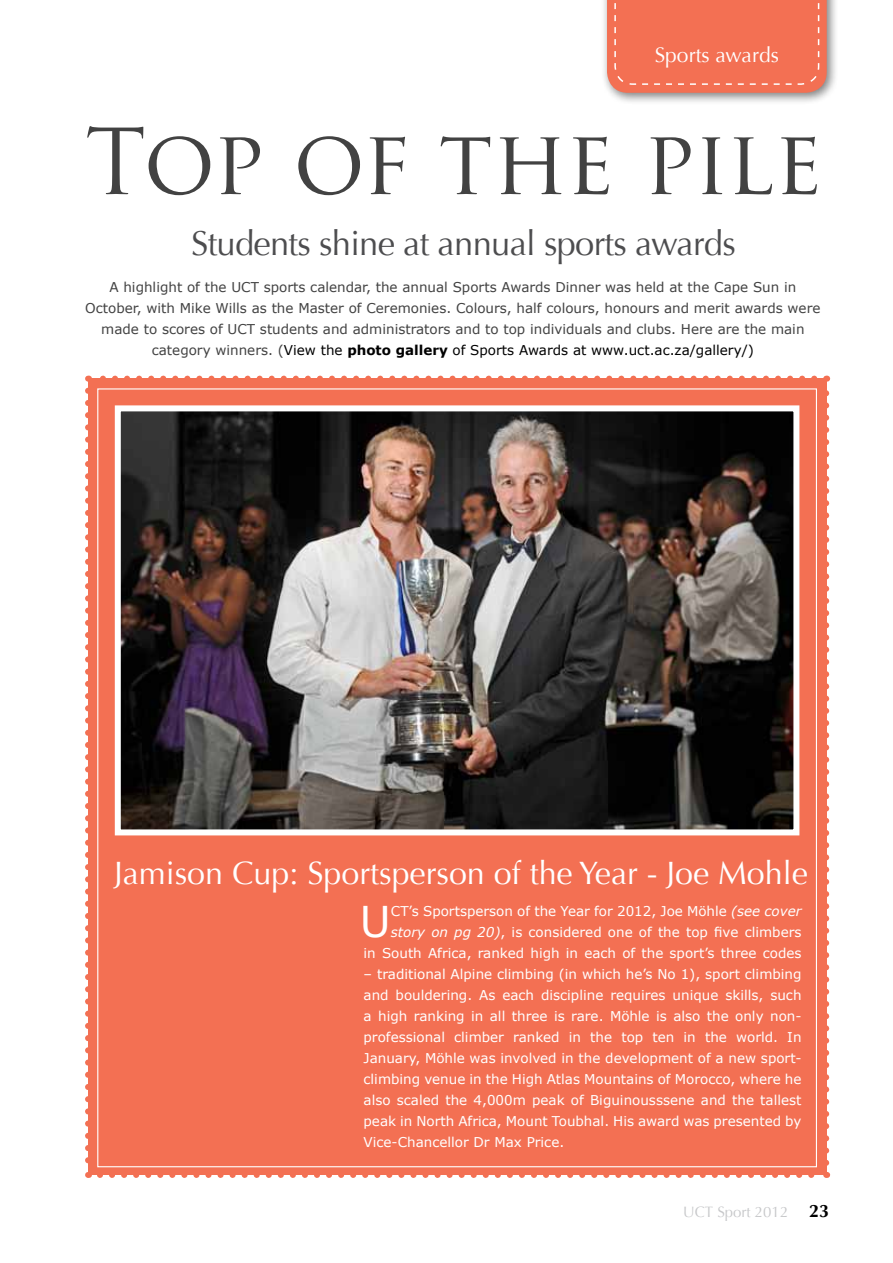
<style>
.page{position:relative;width:893px;height:1263px;background:#fff}
.page>*{position:absolute;margin:0;border:0;box-sizing:border-box;transform-origin:0 0}
.t1{font:88.5px "Trajan Pro";letter-spacing:-.02em;color:#424242}
.t2{font:42.45px "Verdana";color:#fff}
.t3{font:34.5px "Optima";letter-spacing:-.02em;color:#4d4d4f}
.t4{font:32.25px "Optima";color:#fff}
.t5{font:21px "Optima";color:#fff}
.t6{font:15px "Optima";color:#c7c8ca}
.t7{font:13.5px/21px "Verdana";color:#fff;text-align:right}
.t8{font:13.5px/21px "Verdana";color:#424242;text-align:center}
.s1{color:#000}
.s2{font-weight:700;color:#000}
.s3{font-style:italic}
.s4{font-weight:700;font-size:18px;color:#000}
</style>
<div class="page">
<div style="left:88px;top:379px;width:738px;height:796px;background:#f37053"></div>
<svg style="left:100px;top:1175px;width:715px;height:3px"></svg>
<svg style="left:85px;top:391px;width:6px;height:787px"></svg>
<svg style="left:823px;top:376px;width:6px;height:787px"></svg>
<svg style="left:88px;top:376px;width:726px;height:3px"></svg>
<img style="left:122px;top:412px;width:670px;height:416px">
<div style="left:115px;top:405px;width:684px;height:430px;border:6px solid #fff"></div>
<div style="left:601px;top:0;width:238px;height:105px;background:#000;opacity:.5"></div>
<div style="left:607px;top:0;width:220px;height:93px;background:#f37053"></div>
<h3 class="t5" style="left:655px;top:43px;width:126px">Sports awards</h3>
<h1 class="t1" style="left:85px;top:106px;width:739px">Top of the pile</h1>
<h3 class="t3" style="left:191px;top:223px;width:546px">Students shine at annual sports awards</h3>
<p class="t8" style="left:85px;top:277px;width:737px">A highlight of the UCT sports calendar, the annual Sports Awards Dinner was held at the Cape Sun in October, with Mike Wills as the Master of Ceremonies. Colours, half colours, honours and merit awards were made to scores of UCT students and administrators and to top individuals and clubs. Here are the main category winners. (<span class="s1">View the</span> <span class="s2">photo gallery</span> <span class="s1">of Sports Awards at www.uct.ac.za/gallery/)</span></p>
<h3 class="t4" style="left:114px;top:855px;width:695px">Jamison Cup: Sportsperson of the Year - Joe Mohle</h3>
<p class="t7" style="left:364px;top:901px;width:439px">CT’s Sportsperson of the Year for 2012, Joe Möhle <span class="s3">(see cover story on pg 20)</span>, is considered one of the top five climbers<br>in South Africa, ranked high in each of the sport’s three codes</p>
<p class="t7" style="left:364px;top:964px;width:439px;text-align:justify">– traditional Alpine climbing (in which he’s No 1), sport climbing and bouldering. As each discipline requires unique skills, such a high ranking in all three is rare. Möhle is also the only non&shy;professional climber ranked in the top ten in the world. In January, Möhle was involved in the development of a new sport&shy;climbing venue in the High Atlas Mountains of Morocco, where he also scaled the 4,000m peak of Biguinousssene and the tallest peak in North Africa, Mount Toubhal. His award was presented by Vice-Chancellor Dr Max Price.</p>
<h2 class="t2" style="left:360px;top:895px;width:33px">U</h2>
<p class="t6" style="left:683px;top:1203px;width:147px">UCT Sport 2012 <span class="s4">23</span></p>
</div>
